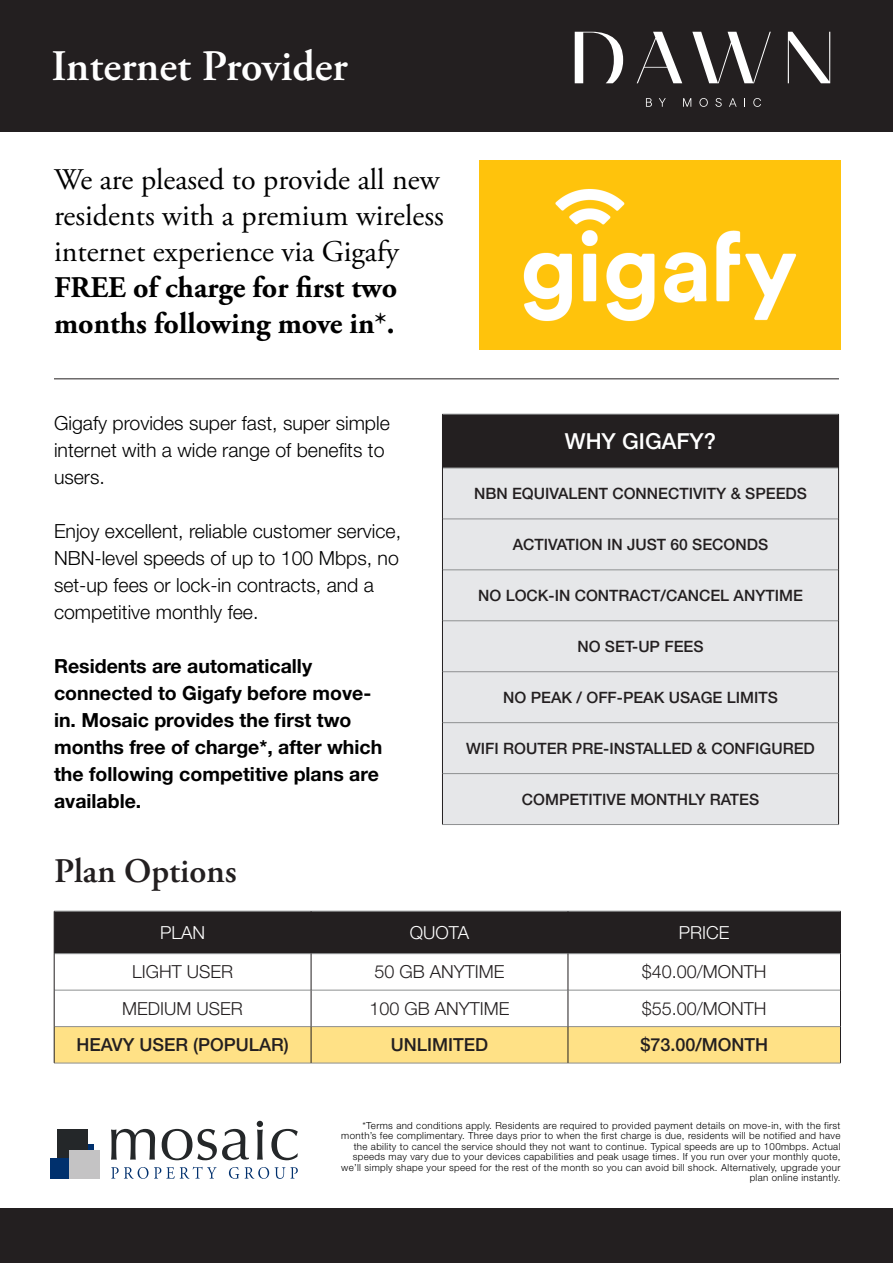
<style>
.page{position:relative;width:893px;height:1263px;background:#fff}
.page>*{position:absolute;margin:0;border:0;box-sizing:border-box;transform-origin:0 0}
.t1{font:600 43.5px "Adobe Garamond Pro";color:#fff}
.t2{font:600 34.5px "Adobe Garamond Pro";color:#231f20}
.t3{font:30px/36px "Adobe Garamond Pro";color:#000}
.t4{font:500 22.05px "Helvetica Neue LT Std";color:#fff}
.t5{font:300 19.5px/27px "Helvetica Neue LT Std";color:#000}
.t6{font:700 19.5px/27px "Helvetica Neue LT Std";color:#000}
.t7{font:300 18px "Helvetica Neue LT Std";color:#231f20}
.t8{font:500 18px "Helvetica Neue LT Std";color:#231f20}
.t9{font:300 18px "Helvetica Neue LT Std";color:#fff}
.t10{font:500 15.6px "Helvetica Neue LT Std";color:#231f20}
.t11{font:300 9.75px/10.5px "Helvetica Neue LT Std";letter-spacing:.035em;color:#000;text-align:right}
.s1{font-weight:700}
</style>
<div class="page">
<div style="left:0;top:0;width:893px;height:132px;background:#231f20"></div>
<div style="left:442px;top:414px;width:396px;height:54px;background:#231f20"></div>
<div style="left:443px;top:469px;width:395px;height:355px;background:#e6e7e9"></div>
<hr style="left:442px;top:414px;width:397px;height:1px;background:#8e9091">
<hr style="left:443px;top:468px;width:395px;height:1px;background:#8e9091">
<hr style="left:443px;top:519px;width:395px;height:1px;background:#8e9091">
<hr style="left:443px;top:570px;width:395px;height:1px;background:#8e9091">
<hr style="left:443px;top:620px;width:395px;height:1px;background:#8e9091">
<hr style="left:443px;top:671px;width:395px;height:1px;background:#8e9091">
<hr style="left:443px;top:722px;width:395px;height:1px;background:#8e9091">
<hr style="left:443px;top:773px;width:395px;height:1px;background:#8e9091">
<hr style="left:442px;top:824px;width:397px;height:1px;background:#8e9091">
<hr style="left:442px;top:414px;width:1px;height:54px;background:#231f20">
<hr style="left:838px;top:414px;width:1px;height:54px;background:#231f20">
<hr style="left:442px;top:468px;width:1px;height:51px;background:#231f20">
<hr style="left:838px;top:468px;width:1px;height:51px;background:#231f20">
<hr style="left:442px;top:519px;width:1px;height:51px;background:#231f20">
<hr style="left:838px;top:519px;width:1px;height:51px;background:#231f20">
<hr style="left:442px;top:570px;width:1px;height:51px;background:#231f20">
<hr style="left:838px;top:570px;width:1px;height:51px;background:#231f20">
<hr style="left:442px;top:621px;width:1px;height:51px;background:#231f20">
<hr style="left:838px;top:621px;width:1px;height:51px;background:#231f20">
<hr style="left:442px;top:672px;width:1px;height:51px;background:#231f20">
<hr style="left:838px;top:672px;width:1px;height:51px;background:#231f20">
<hr style="left:442px;top:723px;width:1px;height:51px;background:#231f20">
<hr style="left:838px;top:723px;width:1px;height:51px;background:#231f20">
<hr style="left:442px;top:774px;width:1px;height:50px;background:#231f20">
<hr style="left:838px;top:774px;width:1px;height:50px;background:#231f20">
<div style="left:55px;top:912px;width:785px;height:41px;background:#231f20"></div>
<div style="left:55px;top:1027px;width:785px;height:36px;background:#ffe186"></div>
<hr style="left:54px;top:911px;width:257px;height:1px;background:#8e9091">
<hr style="left:311px;top:911px;width:257px;height:1px;background:#8e9091">
<hr style="left:568px;top:911px;width:273px;height:1px;background:#8e9091">
<hr style="left:54px;top:953px;width:257px;height:1px;background:#8e9091">
<hr style="left:311px;top:953px;width:257px;height:1px;background:#8e9091">
<hr style="left:568px;top:953px;width:272px;height:1px;background:#8e9091">
<hr style="left:54px;top:990px;width:257px;height:1px;background:#8e9091">
<hr style="left:311px;top:990px;width:257px;height:1px;background:#8e9091">
<hr style="left:568px;top:990px;width:272px;height:1px;background:#8e9091">
<hr style="left:54px;top:1026px;width:257px;height:1px;background:#8e9091">
<hr style="left:311px;top:1026px;width:257px;height:1px;background:#8e9091">
<hr style="left:568px;top:1026px;width:272px;height:1px;background:#8e9091">
<hr style="left:54px;top:1063px;width:257px;height:1px;background:#8e9091">
<hr style="left:311px;top:1063px;width:257px;height:1px;background:#8e9091">
<hr style="left:568px;top:1063px;width:273px;height:1px;background:#8e9091">
<hr style="left:54px;top:911px;width:1px;height:43px;background:#231f20">
<hr style="left:311px;top:911px;width:1px;height:42px;background:#231f20">
<hr style="left:568px;top:911px;width:1px;height:42px;background:#231f20">
<hr style="left:840px;top:911px;width:1px;height:43px;background:#231f20">
<hr style="left:54px;top:954px;width:1px;height:36px;background:#231f20">
<hr style="left:311px;top:954px;width:1px;height:36px;background:#231f20">
<hr style="left:568px;top:954px;width:1px;height:36px;background:#231f20">
<hr style="left:840px;top:954px;width:1px;height:36px;background:#231f20">
<hr style="left:54px;top:990px;width:1px;height:36px;background:#231f20">
<hr style="left:311px;top:990px;width:1px;height:36px;background:#231f20">
<hr style="left:568px;top:990px;width:1px;height:36px;background:#231f20">
<hr style="left:840px;top:990px;width:1px;height:36px;background:#231f20">
<hr style="left:54px;top:1026px;width:1px;height:37px;background:#231f20">
<hr style="left:311px;top:1027px;width:1px;height:36px;background:#231f20">
<hr style="left:568px;top:1027px;width:1px;height:36px;background:#231f20">
<hr style="left:840px;top:1026px;width:1px;height:37px;background:#231f20">
<img style="left:479px;top:160px;width:361px;height:190px">
<div style="left:0;top:1208px;width:893px;height:55px;background:#231f20"></div>
<div style="left:50px;top:1158px;width:19px;height:20px;background:#00306d"></div>
<div style="left:57px;top:1129px;width:31px;height:29px;background:#242729"></div>
<div style="left:69px;top:1150px;width:31px;height:28px;background:#c4c3c4"></div>
<svg style="left:88px;top:1144px;width:6px;height:6px"></svg>
<svg style="left:111px;top:1129px;width:44px;height:31px"></svg>
<svg style="left:162px;top:1129px;width:87px;height:31px"></svg>
<svg style="left:271px;top:1129px;width:27px;height:31px"></svg>
<svg style="left:257px;top:1121px;width:6px;height:39px"></svg>
<svg style="left:111px;top:1167px;width:106px;height:12px"></svg>
<svg style="left:229px;top:1167px;width:10px;height:12px"></svg>
<svg style="left:245px;top:1167px;width:53px;height:12px"></svg>
<hr style="left:54px;top:378px;width:785px;height:1px;background:#231f20">
<svg style="left:575px;top:32px;width:48px;height:51px"></svg>
<svg style="left:637px;top:32px;width:45px;height:51px"></svg>
<svg style="left:692px;top:32px;width:79px;height:51px"></svg>
<svg style="left:788px;top:32px;width:42px;height:51px"></svg>
<svg style="left:646px;top:98px;width:6px;height:9px"></svg>
<svg style="left:659px;top:98px;width:7px;height:9px"></svg>
<svg style="left:683px;top:98px;width:8px;height:9px"></svg>
<svg style="left:699px;top:98px;width:9px;height:9px"></svg>
<svg style="left:715px;top:98px;width:7px;height:9px"></svg>
<svg style="left:729px;top:98px;width:8px;height:9px"></svg>
<svg style="left:753px;top:98px;width:8px;height:9px"></svg>
<p class="t1" style="left:51px;top:41px;width:298px">Internet Provider</p>
<p class="t3" style="left:54px;top:162px;width:391px">We are pleased to provide all new residents with a premium wireless internet experience via Gigafy<br><span class="s1">FREE of charge for first two months following move in*.</span></p>
<p class="t5" style="left:54px;top:409px;width:337px">Gigafy provides super fast, super simple internet with a wide range of benefits to users.</p>
<p class="t5" style="left:54px;top:517px;width:349px">Enjoy excellent, reliable customer service, NBN-level speeds of up to 100 Mbps, no set-up fees or lock-in contracts, and a competitive monthly fee.</p>
<p class="t6" style="left:54px;top:652px;width:330px">Residents are automatically connected to Gigafy before move&shy;in. Mosaic provides the first two months free of charge*, after which the following competitive plans are available.</p>
<p class="t2" style="left:54px;top:851px;width:184px">Plan Options</p>
<p class="t4" style="left:565px;top:428px;width:153px">WHY GIGAFY?</p>
<p class="t10" style="left:474px;top:484px;width:334px">NBN EQUIVALENT CONNECTIVITY &amp; SPEEDS</p>
<p class="t10" style="left:513px;top:535px;width:257px">ACTIVATION IN JUST 60 SECONDS</p>
<p class="t10" style="left:478px;top:586px;width:326px">NO LOCK-IN CONTRACT/CANCEL ANYTIME</p>
<p class="t10" style="left:577px;top:637px;width:128px">NO SET-UP FEES</p>
<p class="t10" style="left:503px;top:688px;width:276px">NO PEAK / OFF-PEAK USAGE LIMITS</p>
<p class="t10" style="left:466px;top:739px;width:350px">WIFI ROUTER PRE-INSTALLED &amp; CONFIGURED</p>
<p class="t10" style="left:522px;top:790px;width:239px">COMPETITIVE MONTHLY RATES</p>
<p class="t9" style="left:160px;top:921px;width:47px">PLAN</p>
<p class="t9" style="left:410px;top:921px;width:61px">QUOTA</p>
<p class="t9" style="left:679px;top:921px;width:52px">PRICE</p>
<p class="t7" style="left:132px;top:961px;width:103px">LIGHT USER</p>
<p class="t7" style="left:374px;top:961px;width:132px">50 GB ANYTIME</p>
<p class="t7" style="left:642px;top:961px;width:126px">$40.00/MONTH</p>
<p class="t7" style="left:122px;top:997px;width:122px">MEDIUM USER</p>
<p class="t7" style="left:369px;top:997px;width:142px">100 GB ANYTIME</p>
<p class="t7" style="left:642px;top:997px;width:126px">$55.00/MONTH</p>
<p class="t8" style="left:76px;top:1034px;width:214px">HEAVY USER (POPULAR)</p>
<p class="t8" style="left:391px;top:1034px;width:99px">UNLIMITED</p>
<p class="t8" style="left:640px;top:1034px;width:129px">$73.00/MONTH</p>
<p class="t11" style="left:341px;top:1120px;width:501px">*Terms and conditions apply. Residents are required to provided payment details on move-in, with the first month’s fee complimentary. Three days prior to when the first charge is due, residents will be notified and have the ability to cancel the service should they not want to continue. Typical speeds are up to 100mbps. Actual speeds may vary due to your devices capabilities and peak usage times. If you run over your monthly quote, we’ll simply shape your speed for the rest of the month so you can avoid bill shock. Alternatively, upgrade your plan online instantly.</p>
</div>
